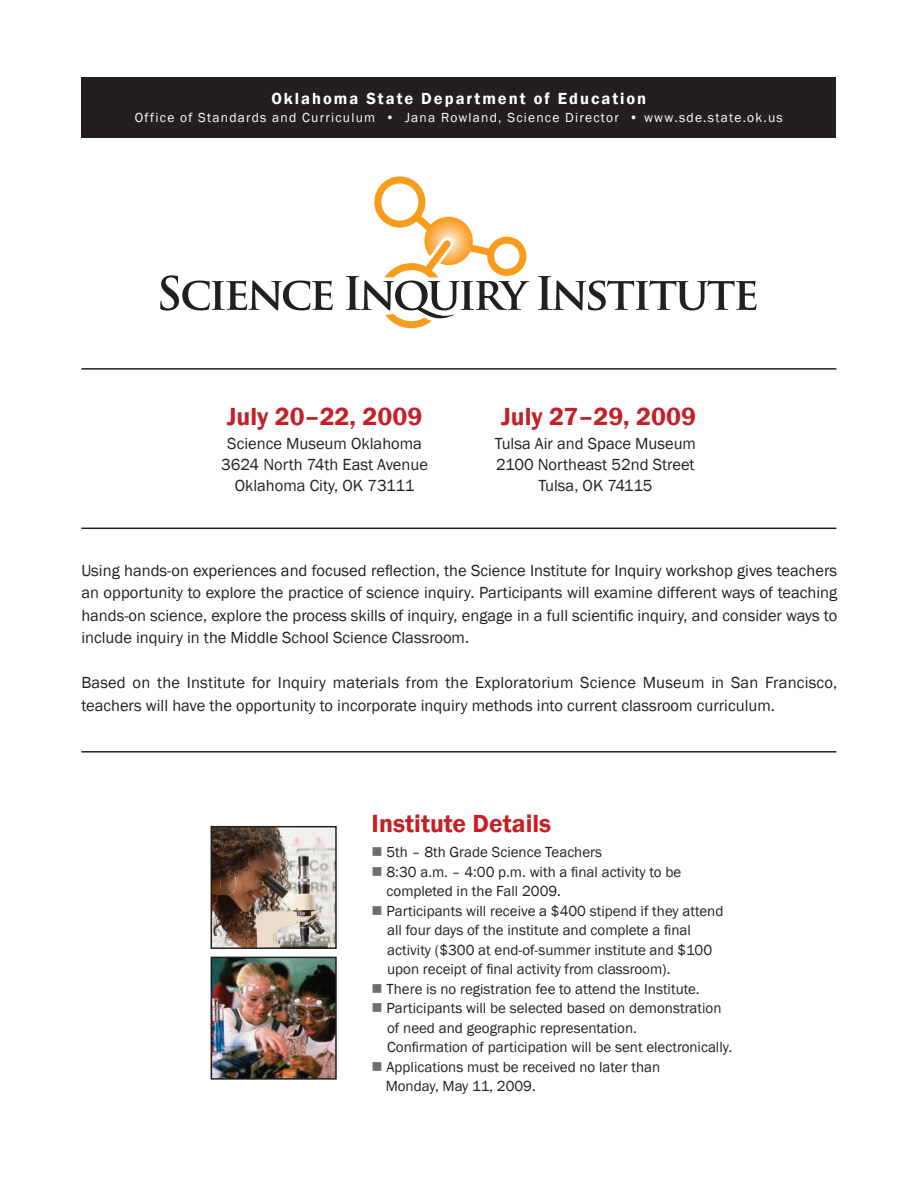
<style>
.page{position:relative;width:918px;height:1188px;background:#fff}
.page>*{position:absolute;margin:0;border:0;box-sizing:border-box;transform-origin:0 0}
.t1{font:36.3px "Denmark";letter-spacing:.08em;color:#231f20}
.t2{font:600 25.5px "Franklin Gothic";color:#c42026}
.t3{font:16.5px/22.5px "Franklin Gothic";color:#231f20;text-align:center}
.t4{font:600 16.5px "Franklin Gothic";letter-spacing:.12em;color:#fff}
.t5{font:15px/19.5px "Franklin Gothic";color:#231f20}
.t6{font:13.5px "Franklin Gothic";letter-spacing:.09em;color:#fff}
.s1{color:#6c6d70}
</style>
<div class="page">
<div style="left:82px;top:78px;width:754px;height:60px;background:#231f20"></div>
<hr style="left:81px;top:368px;width:755px;height:2px;background:#231f20">
<hr style="left:81px;top:528px;width:755px;height:1px;background:#231f20">
<hr style="left:81px;top:751px;width:755px;height:2px;background:#231f20">
<svg style="left:160px;top:275px;width:173px;height:36px"></svg>
<svg style="left:345px;top:176px;width:412px;height:152px"></svg>
<img style="left:214px;top:829px;width:120px;height:117px">
<div style="left:211px;top:826px;width:126px;height:123px;border:2px solid #231f20"></div>
<img style="left:214px;top:960px;width:120px;height:117px">
<div style="left:211px;top:957px;width:126px;height:123px;border:2px solid #231f20"></div>
<p class="t4" style="left:271px;top:89px;width:377px">Oklahoma State Department of Education</p>
<p class="t6" style="left:135px;top:110px;width:650px">Office of Standards and Curriculum • Jana Rowland, Science Director • www.sde.state.ok.us</p>
<h2 class="t2" style="left:227px;top:401px;width:197px">July 20–22, 2009</h2>
<p class="t3" style="left:221px;top:434px;width:208px;line-height:21px">Science Museum Oklahoma<br>3624 North 74th East Avenue<br>Oklahoma City, OK 73111</p>
<h1 class="t1" style="left:130px;top:449px;width:187px">SCIENCE</h1>
<h2 class="t2" style="left:501px;top:401px;width:196px">July 27–29, 2009</h2>
<p class="t3" style="left:495px;top:434px;width:203px;line-height:21px">Tulsa Air and Space Museum<br>2100 Northeast 52nd Street<br>Tulsa, OK 74115</p>
<p class="t3" style="left:81px;top:559px;width:757px;text-align:justify">Using hands-on experiences and focused reflection, the Science Institute for Inquiry workshop gives teachers an opportunity to explore the practice of science inquiry. Participants will examine different ways of teaching hands-on science, explore the process skills of inquiry, engage in a full scientific inquiry, and consider ways to include inquiry in the Middle School Science Classroom.</p>
<p class="t3" style="left:81px;top:672px;width:757px;text-align:left">Based on the Institute for Inquiry materials from the Exploratorium Science Museum in San Francisco, teachers will have the opportunity to incorporate inquiry methods into current classroom curriculum.</p>
<h2 class="t2" style="left:372px;top:807px;width:181px">Institute Details</h2>
<p class="t5" style="left:372px;top:843px;width:232px"><span class="s1">■</span> 5th – 8th Grade Science Teachers</p>
<p class="t5" style="left:387px;top:862px;width:296px;text-indent:-15px"><span class="s1">■</span> 8:30 a.m. – 4:00 p.m. with a final activity to be completed in the Fall 2009.</p>
<p class="t5" style="left:387px;top:901px;width:338px;text-indent:-16px"><span class="s1">■</span> Participants will receive a $400 stipend if they attend all four days of the institute and complete a final activity ($300 at end-of-summer institute and $100 upon receipt of final activity from classroom).</p>
<p class="t5" style="left:372px;top:979px;width:330px"><span class="s1">■</span> There is no registration fee to attend the Institute.</p>
<p class="t5" style="left:387px;top:999px;width:347px;text-indent:-16px"><span class="s1">■</span> Participants will be selected based on demonstration of need and geographic representation.<br>Confirmation of participation will be sent electronically.</p>
<p class="t5" style="left:386px;top:1057px;width:276px;text-indent:-14px"><span class="s1">■</span> Applications must be received no later than<br>Monday, May 11, 2009.</p>
</div>
